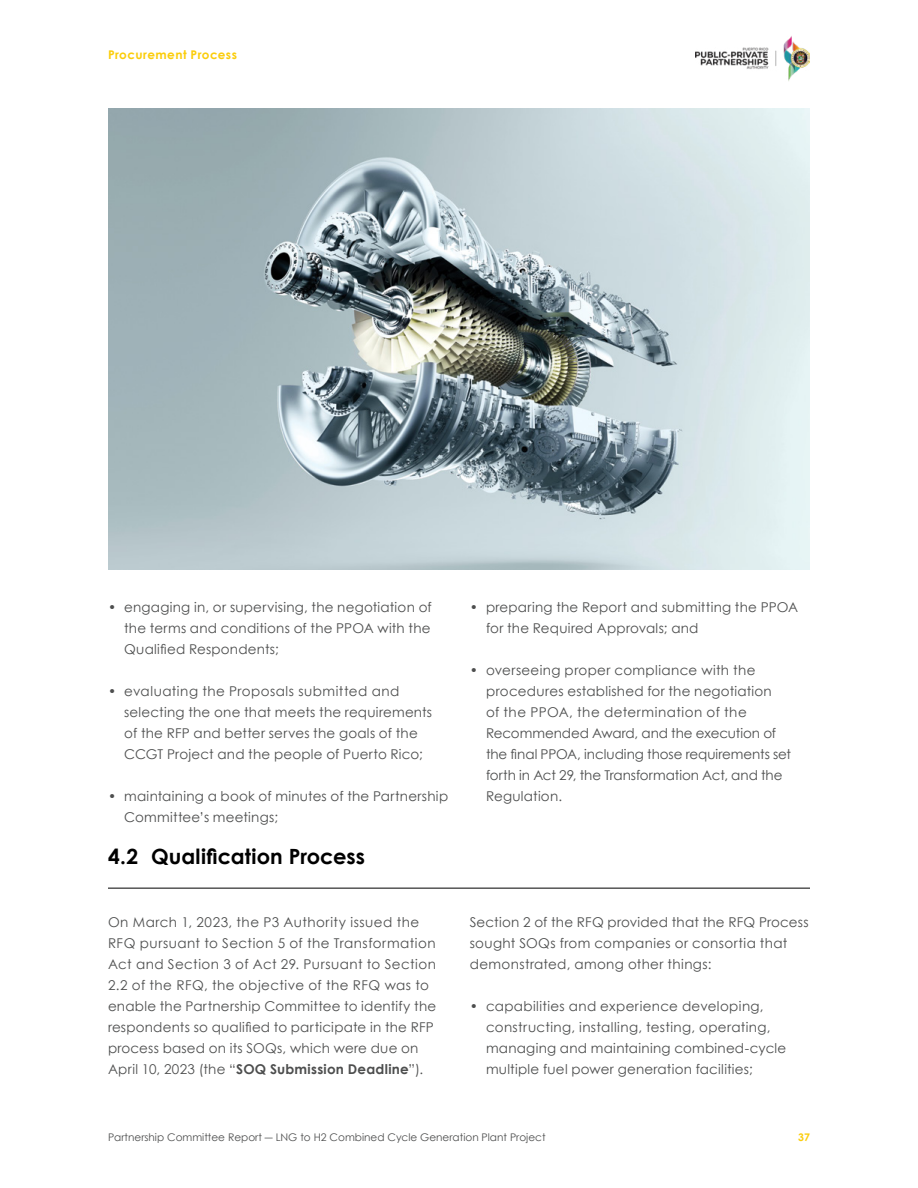
<style>
.page{position:relative;width:918px;height:1188px;background:#fff}
.page>*{position:absolute;margin:0;border:0;box-sizing:border-box;transform-origin:0 0}
.t1{font:700 21px "Century Gothic";letter-spacing:.005em;color:#000}
.t2{font:13.5px/21px "Century Gothic";letter-spacing:.02em;color:#4d4e4e}
.t3{font:700 12px "Century Gothic";letter-spacing:.04em;color:#fbcd0b}
.t4{font:10.5px "Century Gothic";color:#4d4e4e}
.t5{font:700 10.5px "Century Gothic";color:#fbcd0b}
.s1{font-weight:700}
</style>
<div class="page">
<img style="left:696px;top:36px;width:114px;height:45px">
<hr style="left:108px;top:888px;width:702px;height:1px;background:#000">
<img style="left:108px;top:108px;width:702px;height:462px">
<p class="t3" style="left:108px;top:46px;width:130px">Procurement Process</p>
<p class="t2" style="left:124px;top:596px;width:309px;text-align:justify;text-indent:-16px">• engaging in, or supervising, the negotiation of the terms and conditions of the PPOA with the Qualified Respondents;</p>
<p class="t2" style="left:124px;top:680px;width:310px;text-indent:-16px">• evaluating the Proposals submitted and selecting the one that meets the requirements of the RFP and better serves the goals of the CCGT Project and the people of Puerto Rico;</p>
<p class="t2" style="left:124px;top:785px;width:326px;text-indent:-16px">• maintaining a book of minutes of the Partnership<br>Committee’s meetings;</p>
<h1 class="t1" style="left:108px;top:840px;width:259px">4.2 Qualification Process</h1>
<p class="t2" style="left:486px;top:596px;width:314px;text-indent:-16px">• preparing the Report and submitting the PPOA for the Required Approvals; and</p>
<p class="t2" style="left:486px;top:659px;width:307px;text-indent:-16px">• overseeing proper compliance with the procedures established for the negotiation<br>of the PPOA, the determination of the Recommended Award, and the execution of the final PPOA, including those requirements set forth in Act 29, the Transformation Act, and the Regulation.</p>
<p class="t2" style="left:108px;top:911px;width:330px">On March 1, 2023, the P3 Authority issued the RFQ pursuant to Section 5 of the Transformation Act and Section 3 of Act 29. Pursuant to Section 2.2 of the RFQ, the objective of the RFQ was to enable the Partnership Committee to identify the respondents so qualified to participate in the RFP process based on its SOQs, which were due on April 10, 2023 (the “<span class="s1">SOQ Submission Deadline</span>”).</p>
<p class="t2" style="left:470px;top:911px;width:340px">Section 2 of the RFQ provided that the RFQ Process sought SOQs from companies or consortia that demonstrated, among other things:</p>
<p class="t2" style="left:486px;top:995px;width:302px;text-indent:-16px">• capabilities and experience developing, constructing, installing, testing, operating, managing and maintaining combined-cycle multiple fuel power generation facilities;</p>
<p class="t4" style="left:108px;top:1130px;width:439px">Partnership Committee Report ― LNG to H2 Combined Cycle Generation Plant Project</p>
<p class="t5" style="left:798px;top:1130px;width:13px">37</p>
</div>
